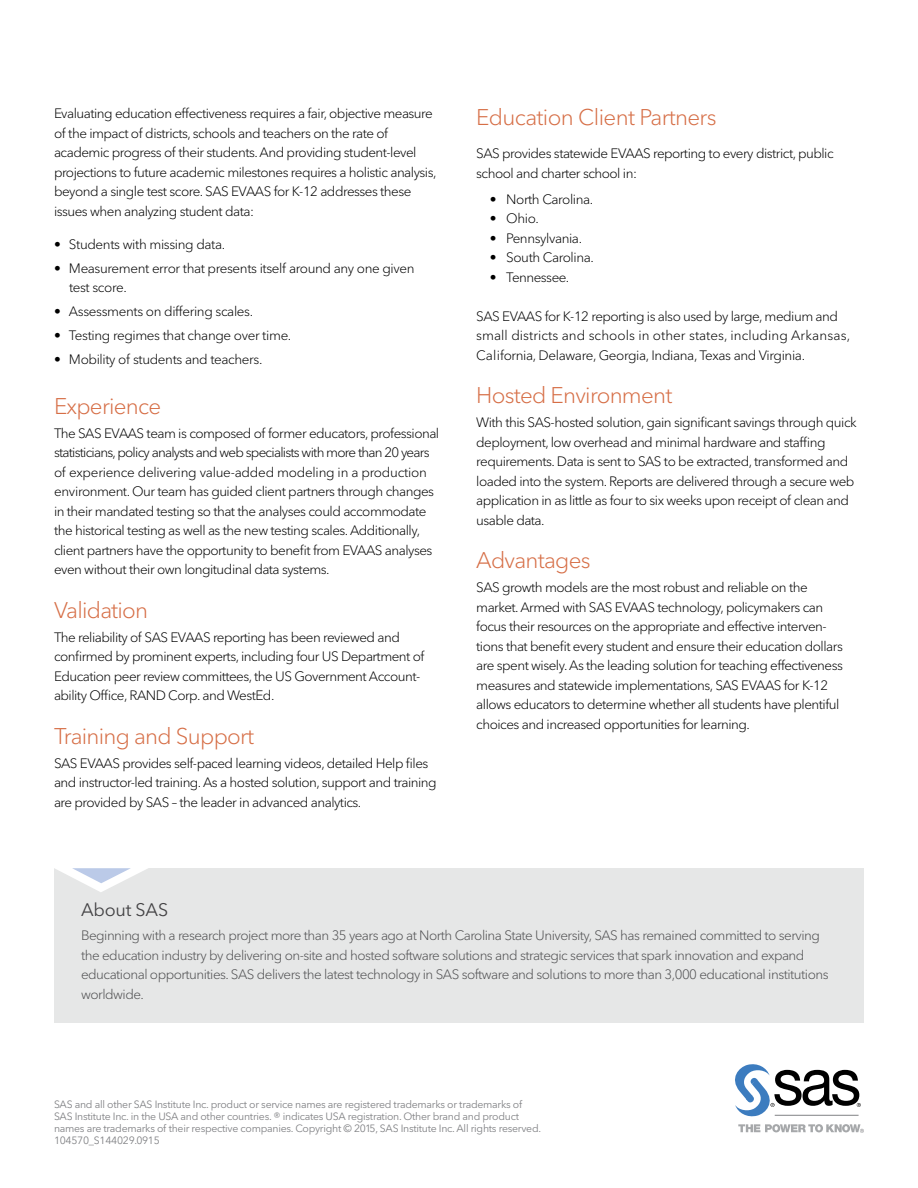
<style>
.page{position:relative;width:918px;height:1188px;background:#fff}
.page>*{position:absolute;margin:0;border:0;box-sizing:border-box;transform-origin:0 0}
.Subhead-1_Orange{font:300 22.5px "Avenir Next W1 G";letter-spacing:-.035em;color:#d66e46}
.Body{font:300 22.5px "Avenir Next W1 G";letter-spacing:-.03em;color:#d66e46}
.SAS_Facts_Sidebar_He{font:18px "Avenir Next W1 G";letter-spacing:-.01em;color:#434244}
.Body-2{font:300 13.5px/19.5px "Avenir Next W1 G";letter-spacing:-.04em;color:#000}
.Body-3{font:300 13.5px/19.5px "Avenir Next W1 G";letter-spacing:-.035em;color:#4e4e50}
.Body_Bullet{font:300 13.5px/19.5px "Avenir Next W1 G";letter-spacing:-.03em;color:#000}
.Body_before_bullet{font:300 13.5px/19.5px "Avenir Next W1 G";letter-spacing:-.04em;color:#000}
.Body_Bullet_Level_2{font:300 13.5px "Avenir Next W1 G";letter-spacing:-.03em;color:#000}
.Body_Bullet_-_Last{font:300 13.5px "Avenir Next W1 G";letter-spacing:-.025em;color:#000}
.t1{font:10.5px/12px "Avenir Next W1 G";letter-spacing:-.025em;color:#808184}
.s1{font-size:12px}
</style>
<div class="page">
<svg style="left:738px;top:1124px;width:126px;height:9px"></svg>
<svg style="left:735px;top:1064px;width:126px;height:53px"></svg>
<hr style="left:775px;top:1115px;width:84px;height:1px;background:#808184">
<div style="left:54px;top:868px;width:810px;height:154px;background:#e6e7e7"></div>
<svg style="left:55px;top:868px;width:93px;height:24px"></svg>
<p class="Body-2" style="left:54px;top:104px;width:384px">Evaluating education effectiveness requires a fair, objective measure of the impact of districts, schools and teachers on the rate of academic progress of their students. And providing student-level projections to future academic milestones requires a holistic analysis, beyond a single test score. SAS EVAAS for K-12 addresses these issues when analyzing student data:</p>
<p class="Body_Bullet" style="left:54px;top:234px;width:173px">• Students with missing data.</p>
<p class="Body_Bullet" style="left:69px;top:258px;width:347px;text-indent:-15px">• Measurement error that presents itself around any one given test score.</p>
<p class="Body_Bullet" style="left:54px;top:302px;width:201px">• Assessments on differing scales.</p>
<p class="Body_Bullet" style="left:54px;top:326px;width:239px">• Testing regimes that change over time.</p>
<p class="Body_Bullet_-_Last" style="left:54px;top:351px;width:210px">• Mobility of students and teachers.</p>
<p class="Subhead-1_Orange" style="left:54px;top:392px;width:109px">Experience</p>
<p class="Body-2" style="left:54px;top:423px;width:387px">The SAS EVAAS team is composed of former educators, professional statisticians, policy analysts and web specialists with more than 20 years of experience delivering value-added modeling in a production environment. Our team has guided client partners through changes in their mandated testing so that the analyses could accommodate the historical testing as well as the new testing scales. Additionally, client partners have the opportunity to benefit from EVAAS analyses even without their own longitudinal data systems.</p>
<p class="Subhead-1_Orange" style="left:54px;top:596px;width:96px">Validation</p>
<p class="Body-2" style="left:54px;top:627px;width:372px">The reliability of SAS EVAAS reporting has been reviewed and confirmed by prominent experts, including four US Department of Education peer review committees, the US Government Account&shy;ability Office, RAND Corp. and WestEd.</p>
<p class="Subhead-1_Orange" style="left:54px;top:722px;width:202px">Training and Support</p>
<p class="Body-2" style="left:54px;top:753px;width:384px">SAS EVAAS provides self-paced learning videos, detailed Help files and instructor-led training. As a hosted solution, support and training are provided by SAS – the leader in advanced analytics.</p>
<p class="Body" style="left:476px;top:104px;width:242px">Education Client Partners</p>
<p class="Body_before_bullet" style="left:476px;top:144px;width:359px">SAS provides statewide EVAAS reporting to every district, public school and charter school in:</p>
<p class="Body_Bullet_Level_2" style="left:490px;top:191px;width:105px">• North Carolina.</p>
<p class="Body_Bullet_Level_2" style="left:490px;top:211px;width:51px">• Ohio.</p>
<p class="Body_Bullet_Level_2" style="left:490px;top:230px;width:94px">• Pennsylvania.</p>
<p class="Body_Bullet_Level_2" style="left:490px;top:250px;width:106px">• South Carolina.</p>
<p class="Body_Bullet_Level_2" style="left:490px;top:269px;width:81px">• Tennessee.</p>
<p class="Body-2" style="left:476px;top:306px;width:375px">SAS EVAAS for K-12 reporting is also used by large, medium and small districts and schools in other states, including Arkansas,<br>California, Delaware, Georgia, Indiana, Texas and Virginia.</p>
<p class="Subhead-1_Orange" style="left:476px;top:382px;width:198px">Hosted Environment</p>
<p class="Body-2" style="left:476px;top:413px;width:382px">With this SAS-hosted solution, gain significant savings through quick deployment, low overhead and minimal hardware and staffing requirements. Data is sent to SAS to be extracted, transformed and loaded into the system. Reports are delivered through a secure web application in as little as four to six weeks upon receipt of clean and usable data.</p>
<p class="Subhead-1_Orange" style="left:476px;top:547px;width:116px">Advantages</p>
<p class="Body-2" style="left:476px;top:578px;width:368px">SAS growth models are the most robust and reliable on the market. Armed with SAS EVAAS technology, policymakers can focus their resources on the appropriate and effective interven&shy;tions that benefit every student and ensure their education dollars are spent wisely. As the leading solution for teaching effectiveness measures and statewide implementations, SAS EVAAS for K-12 allows educators to determine whether all students have plentiful choices and increased opportunities for learning.</p>
<p class="SAS_Facts_Sidebar_He" style="left:81px;top:899px;width:89px">About SAS</p>
<p class="Body-3" style="left:81px;top:926px;width:749px">Beginning with a research project more than 35 years ago at North Carolina State University, SAS has remained committed to serving the education industry by delivering on-site and hosted software solutions and strategic services that spark innovation and expand educational opportunities. SAS delivers the latest technology in SAS software and solutions to more than 3,000 educational institutions worldwide.</p>
<p class="t1" style="left:54px;top:1098px;width:489px">SAS and all other SAS Institute Inc. product or service names are registered trademarks or trademarks of SAS Institute Inc. in the USA and other countries. <span class="s1">®</span> indicates USA registration. Other brand and product names are trademarks of their respective companies. Copyright © 2015, SAS Institute Inc. All rights reserved.<br>104570_S144029.0915</p>
</div>
